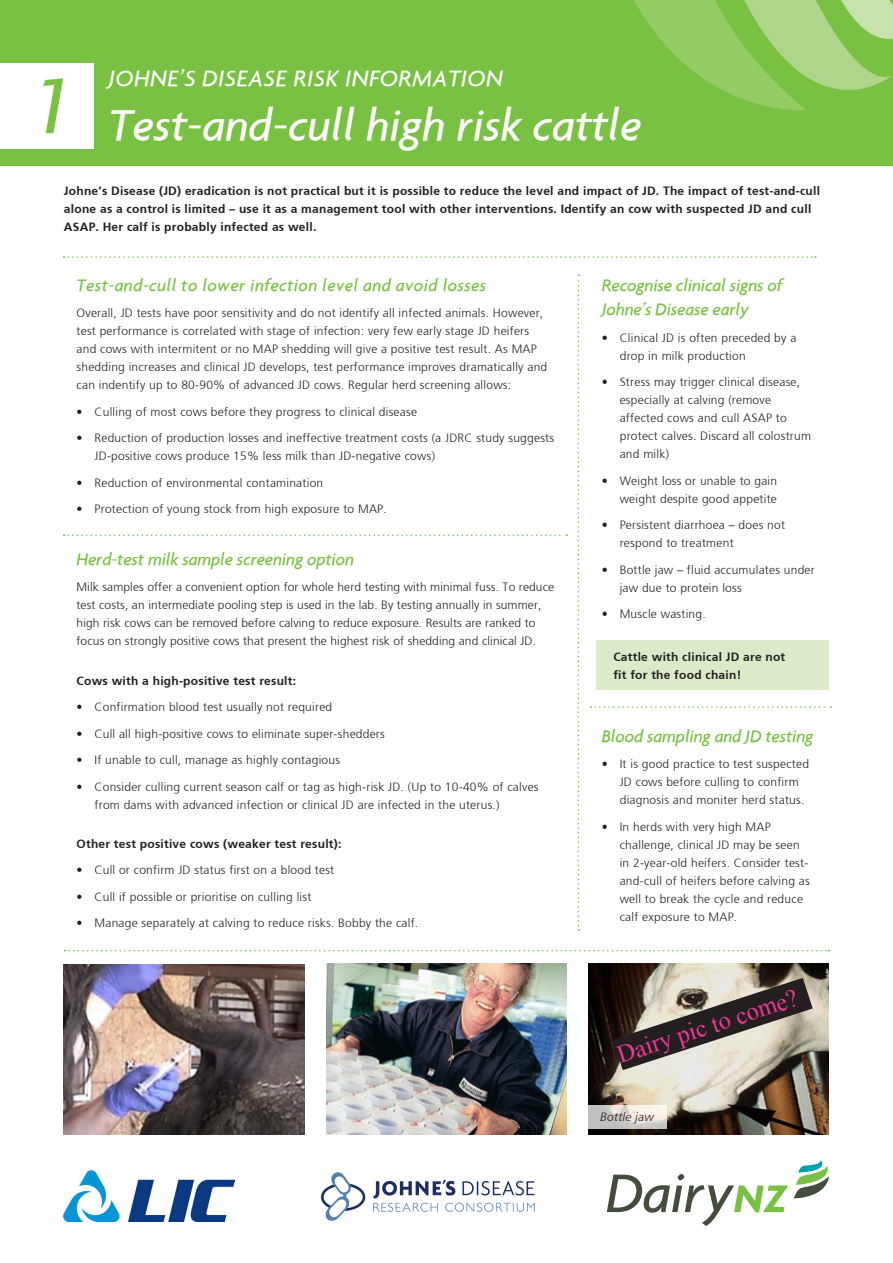
<style>
.page{position:relative;width:893px;height:1263px;background:#fff}
.page>*{position:absolute;margin:0;border:0;box-sizing:border-box;transform-origin:0 0}
.heading{font:italic 500 84px "Agenda";color:#79c142}
.heading-2{font:italic 500 46.5px "Agenda";color:#fff}
.t1{font:24.75px "Times New Roman";color:#ed3896}
.heading-3{font:italic 500 24px "Agenda";letter-spacing:.02em;color:#fff}
.heading-4{font:italic 500 18px/24px "Agenda";letter-spacing:-.01em;color:#79c142}
.heading-5{font:italic 500 18px "Agenda";letter-spacing:.02em;color:#79c142}
.Bullet_points{font:300 12px/18px "Frutiger";letter-spacing:.02em;color:#231f20}
.Bullet_points-2{font:700 12px/18px "Frutiger";letter-spacing:.02em;color:#231f20}
.Bullet_points-3{font:italic 300 12px "Frutiger";letter-spacing:.02em;color:#231f20}
</style>
<div class="page">
<svg style="left:794px;top:1160px;width:36px;height:39px"></svg>
<svg style="left:607px;top:1174px;width:181px;height:52px"></svg>
<img style="left:320px;top:1172px;width:215px;height:49px">
<img style="left:64px;top:1171px;width:170px;height:50px">
<img style="left:588px;top:963px;width:241px;height:171px">
<img style="left:64px;top:964px;width:241px;height:170px">
<img style="left:326px;top:963px;width:241px;height:171px">
<svg style="left:64px;top:534px;width:503px;height:2px"></svg>
<svg style="left:578px;top:274px;width:1px;height:657px"></svg>
<svg style="left:65px;top:950px;width:764px;height:1px"></svg>
<svg style="left:590px;top:706px;width:241px;height:2px"></svg>
<svg style="left:64px;top:256px;width:752px;height:2px"></svg>
<div style="left:0;top:0;width:893px;height:166px;background:#79c142"></div>
<svg style="left:634px;top:0;width:259px;height:110px"></svg>
<div style="left:0;top:64px;width:94px;height:85px;background:#fff"></div>
<div style="left:596px;top:640px;width:233px;height:50px;background:#dbebca"></div>
<svg style="left:613px;top:978px;width:200px;height:92px;background:#7c766e"></svg>
<svg style="left:588px;top:1105px;width:78px;height:24px;background:#d7d4cf"></svg>
<p class="heading" style="left:37px;top:55px;width:29px">1</p>
<p class="heading-3" style="left:108px;top:64px;width:396px">JOHNE’S DISEASE RISK INFORMATION</p>
<p class="heading-2" style="left:108px;top:97px;width:535px">Test-and-cull high risk cattle</p>
<p class="Bullet_points-2" style="left:64px;top:182px;width:758px">Johne’s Disease (JD) eradication is not practical but it is possible to reduce the level and impact of JD. The impact of test-and-cull alone as a control is limited – use it as a management tool with other interventions. Identify an cow with suspected JD and cull<br>ASAP. Her calf is probably infected as well.</p>
<p class="heading-5" style="left:77px;top:274px;width:411px">Test-and-cull to lower infection level and avoid losses</p>
<p class="Bullet_points" style="left:77px;top:304px;width:472px">Overall, JD tests have poor sensitivity and do not identify all infected animals. However, test performance is correlated with stage of infection: very few early stage JD heifers and cows with intermitent or no MAP shedding will give a positive test result. As MAP shedding increases and clinical JD develops, test performance improves dramatically and can indentify up to 80-90% of advanced JD cows. Regular herd screening allows:</p>
<p class="Bullet_points" style="left:77px;top:403px;width:342px">• Culling of most cows before they progress to clinical disease</p>
<p class="Bullet_points" style="left:95px;top:429px;width:461px;text-indent:-18px">• Reduction of production losses and ineffective treatment costs (a JDRC study suggests<br>JD-positive cows produce 15% less milk than JD-negative cows)</p>
<p class="Bullet_points" style="left:77px;top:474px;width:248px">• Reduction of environmental contamination</p>
<p class="Bullet_points" style="left:77px;top:500px;width:312px">• Protection of young stock from high exposure to MAP.</p>
<p class="heading-4" style="left:77px;top:547px;width:279px">Herd-test milk sample screening option</p>
<p class="Bullet_points" style="left:77px;top:578px;width:479px">Milk samples offer a convenient option for whole herd testing with minimal fuss. To reduce test costs, an intermediate pooling step is used in the lab. By testing annually in summer, high risk cows can be removed before calving to reduce exposure. Results are ranked to focus on strongly positive cows that present the highest risk of shedding and clinical JD.</p>
<p class="Bullet_points-2" style="left:77px;top:671px;width:221px">Cows with a high-positive test result:</p>
<p class="Bullet_points" style="left:77px;top:698px;width:257px">• Confirmation blood test usually not required</p>
<p class="Bullet_points" style="left:77px;top:725px;width:310px">• Cull all high-positive cows to eliminate super-shedders</p>
<p class="Bullet_points" style="left:77px;top:751px;width:265px">• If unable to cull, manage as highly contagious</p>
<p class="Bullet_points" style="left:95px;top:778px;width:446px;text-indent:-18px">• Consider culling current season calf or tag as high-risk JD. (Up to 10-40% of calves from dams with advanced infection or clinical JD are infected in the uterus.)</p>
<p class="Bullet_points-2" style="left:77px;top:835px;width:266px">Other test positive cows (weaker test result):</p>
<p class="Bullet_points" style="left:77px;top:861px;width:259px">• Cull or confirm JD status first on a blood test</p>
<p class="Bullet_points" style="left:77px;top:888px;width:236px">• Cull if possible or prioritise on culling list</p>
<p class="Bullet_points" style="left:77px;top:914px;width:343px">• Manage separately at calving to reduce risks. Bobby the calf.</p>
<p class="heading-4" style="left:602px;top:273px;width:182px">Recognise clinical signs of<br>Johne’s Disease early</p>
<p class="Bullet_points" style="left:620px;top:329px;width:178px;text-indent:-18px">• Clinical JD is often preceded by a drop in milk production</p>
<p class="Bullet_points" style="left:620px;top:373px;width:193px;text-indent:-18px">• Stress may trigger clinical disease, especially at calving (remove affected cows and cull ASAP to protect calves. Discard all colostrum and milk)</p>
<p class="Bullet_points" style="left:602px;top:472px;width:177px;text-align:right">• Weight loss or unable to gain weight despite good appetite</p>
<p class="Bullet_points" style="left:620px;top:516px;width:167px;text-indent:-18px">• Persistent diarrhoea – does not respond to treatment</p>
<p class="Bullet_points" style="left:620px;top:561px;width:197px;text-indent:-18px">• Bottle jaw – fluid accumulates under jaw due to protein loss</p>
<p class="Bullet_points" style="left:602px;top:605px;width:106px">• Muscle wasting.</p>
<p class="Bullet_points-2" style="left:613px;top:648px;width:173px">Cattle with clinical JD are not fit for the food chain!</p>
<p class="heading-4" style="left:602px;top:723px;width:213px">Blood sampling and JD testing</p>
<p class="Bullet_points" style="left:620px;top:755px;width:191px;text-indent:-18px">• It is good practice to test suspected<br>JD cows before culling to confirm diagnosis and moniter herd status.</p>
<p class="Bullet_points" style="left:620px;top:818px;width:191px;text-indent:-18px">• In herds with very high MAP challenge, clinical JD may be seen in 2-year-old heifers. Consider test&shy;and-cull of heifers before calving as well to break the cycle and reduce calf exposure to MAP.</p>
<p class="t1" style="left:613px;top:1039px;width:190px;rotate:-18deg">Dairy pic to come?</p>
<p class="Bullet_points-3" style="left:600px;top:1110px;width:55px">Bottle jaw</p>
</div>
